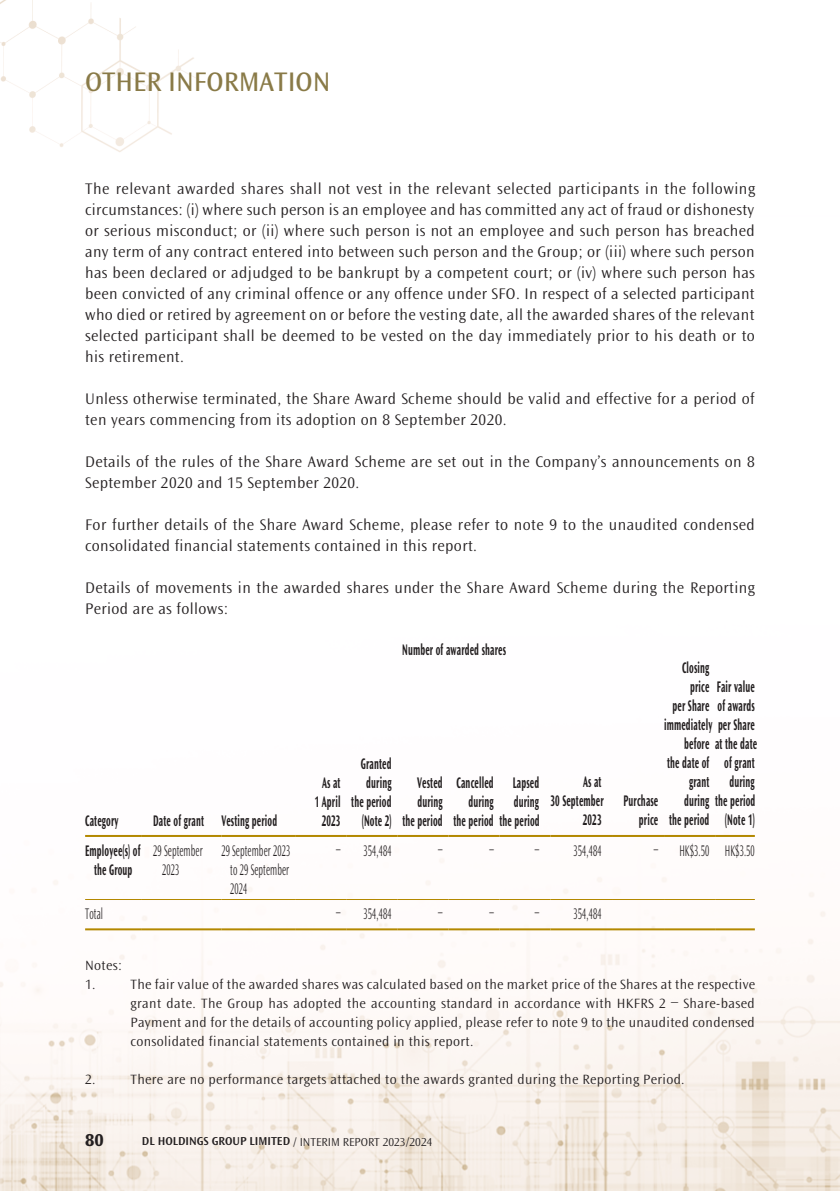
<style>
.page{position:relative;width:840px;height:1191px;background:#fff}
.page>*{position:absolute;margin:0;border:0;box-sizing:border-box;transform-origin:0 0}
.t1{font:28px "Ocean Sans Std";color:#897a47}
.t2{font:700 18px "Ocean Sans Std";color:#231f20}
.t3{font:300 16px/21px "Ocean Sans Std";letter-spacing:.025em;color:#231f20}
.t4{font:700 16px/19px "Ocean Sans Std";letter-spacing:.015em;color:#231f20;text-align:right;scale:.55 1}
.t5{font:300 16px/19px "Ocean Sans Std";letter-spacing:.025em;color:#231f20;scale:.55 1}
.t6{font:300 14px/19px "Ocean Sans Std";letter-spacing:.025em;color:#231f20}
.t7{font:300 12px "Ocean Sans Std";color:#231f20}
.s1{font-weight:600}
</style>
<div class="page">
<img style="left:0;top:0;width:839px;height:1191px">
<hr style="left:85px;top:835px;width:57px;height:2px;background:#b38800">
<hr style="left:142px;top:835px;width:79px;height:2px;background:#b38800">
<hr style="left:221px;top:835px;width:74px;height:2px;background:#b38800">
<hr style="left:295px;top:835px;width:51px;height:2px;background:#b38800">
<hr style="left:346px;top:835px;width:51px;height:2px;background:#b38800">
<hr style="left:397px;top:835px;width:51px;height:2px;background:#b38800">
<hr style="left:448px;top:835px;width:51px;height:2px;background:#b38800">
<hr style="left:499px;top:835px;width:51px;height:2px;background:#b38800">
<hr style="left:550px;top:835px;width:62px;height:2px;background:#b38800">
<hr style="left:612px;top:835px;width:51px;height:2px;background:#b38800">
<hr style="left:663px;top:835px;width:51px;height:2px;background:#b38800">
<hr style="left:714px;top:835px;width:40px;height:2px;background:#b38800">
<hr style="left:85px;top:899px;width:57px;height:1px;background:#b38800">
<hr style="left:142px;top:899px;width:79px;height:1px;background:#b38800">
<hr style="left:221px;top:899px;width:74px;height:1px;background:#b38800">
<hr style="left:295px;top:899px;width:51px;height:1px;background:#b38800">
<hr style="left:346px;top:899px;width:51px;height:1px;background:#b38800">
<hr style="left:397px;top:899px;width:51px;height:1px;background:#b38800">
<hr style="left:448px;top:899px;width:51px;height:1px;background:#b38800">
<hr style="left:499px;top:899px;width:51px;height:1px;background:#b38800">
<hr style="left:550px;top:899px;width:62px;height:1px;background:#b38800">
<hr style="left:612px;top:899px;width:51px;height:1px;background:#b38800">
<hr style="left:663px;top:899px;width:51px;height:1px;background:#b38800">
<hr style="left:714px;top:899px;width:40px;height:1px;background:#b38800">
<hr style="left:85px;top:928px;width:57px;height:2px;background:#b38800">
<hr style="left:142px;top:928px;width:79px;height:2px;background:#b38800">
<hr style="left:221px;top:928px;width:74px;height:2px;background:#b38800">
<hr style="left:295px;top:928px;width:51px;height:2px;background:#b38800">
<hr style="left:346px;top:928px;width:51px;height:2px;background:#b38800">
<hr style="left:397px;top:928px;width:51px;height:2px;background:#b38800">
<hr style="left:448px;top:928px;width:51px;height:2px;background:#b38800">
<hr style="left:499px;top:928px;width:51px;height:2px;background:#b38800">
<hr style="left:550px;top:928px;width:62px;height:2px;background:#b38800">
<hr style="left:612px;top:928px;width:51px;height:2px;background:#b38800">
<hr style="left:663px;top:928px;width:51px;height:2px;background:#b38800">
<hr style="left:714px;top:928px;width:40px;height:2px;background:#b38800">
<h1 class="t1" style="left:85px;top:66px;width:247px">OTHER INFORMATION</h1>
<p class="t3" style="left:85px;top:179px;width:671px;text-align:justify">The relevant awarded shares shall not vest in the relevant selected participants in the following circumstances: (i) where such person is an employee and has committed any act of fraud or dishonesty or serious misconduct; or (ii) where such person is not an employee and such person has breached any term of any contract entered into between such person and the Group; or (iii) where such person has been declared or adjudged to be bankrupt by a competent court; or (iv) where such person has been convicted of any criminal offence or any offence under SFO. In respect of a selected participant who died or retired by agreement on or before the vesting date, all the awarded shares of the relevant selected participant shall be deemed to be vested on the day immediately prior to his death or to his retirement.</p>
<p class="t3" style="left:85px;top:389px;width:670px">Unless otherwise terminated, the Share Award Scheme should be valid and effective for a period of ten years commencing from its adoption on 8 September 2020.</p>
<p class="t3" style="left:85px;top:452px;width:671px">Details of the rules of the Share Award Scheme are set out in the Company’s announcements on 8<br>September 2020 and 15 September 2020.</p>
<p class="t3" style="left:85px;top:515px;width:670px">For further details of the Share Award Scheme, please refer to note 9 to the unaudited condensed consolidated financial statements contained in this report.</p>
<p class="t3" style="left:85px;top:578px;width:670px">Details of movements in the awarded shares under the Share Award Scheme during the Reporting<br>Period are as follows:</p>
<p class="t4" style="left:402px;top:640px;width:190px">Number of awarded shares</p>
<p class="t4" style="left:85px;top:811px;width:62px">Category</p>
<p class="t4" style="left:153px;top:811px;width:227px">Date of grant Vesting period</p>
<p class="t4" style="left:314px;top:773px;width:48px;text-align:center">As at<br>1 April<br>2023</p>
<p class="t4" style="left:351px;top:754px;width:75px">Granted during the period (Note 2)</p>
<p class="t4" style="left:512px;top:773px;width:49px;text-align:left">Lapsed during</p>
<p class="t4" style="left:550px;top:773px;width:98px">As at<br>30 September<br>2023</p>
<p class="t4" style="left:402px;top:773px;width:75px">Vested during the period</p>
<p class="t4" style="left:456px;top:773px;width:69px">Cancelled</p>
<p class="t4" style="left:468px;top:792px;width:47px">during</p>
<p class="t4" style="left:453px;top:811px;width:158px">the period the period</p>
<p class="t4" style="left:681px;top:659px;width:51px">Closing</p>
<p class="t4" style="left:689px;top:678px;width:37px">price</p>
<p class="t4" style="left:672px;top:697px;width:68px">per Share</p>
<p class="t4" style="left:663px;top:716px;width:166px">immediately per Share</p>
<p class="t4" style="left:684px;top:734px;width:134px">before at the date</p>
<p class="t4" style="left:666px;top:754px;width:78px">the date of</p>
<p class="t4" style="left:688px;top:773px;width:38px">grant</p>
<p class="t4" style="left:683px;top:791px;width:131px">during the period</p>
<p class="t4" style="left:668px;top:811px;width:75px">the period</p>
<p class="t4" style="left:716px;top:678px;width:71px;text-align:left">Fair value of awards</p>
<p class="t4" style="left:723px;top:753px;width:57px;text-align:center">of grant during</p>
<p class="t4" style="left:724px;top:810px;width:56px">(Note 1)</p>
<p class="t4" style="left:623px;top:792px;width:65px">Purchase price</p>
<p class="t4" style="left:85px;top:841px;width:102px;text-align:center">Employee(s) of the Group</p>
<p class="t5" style="left:162px;top:841px;width:75px;text-indent:-9px">29 September<br>2023</p>
<p class="t5" style="left:230px;top:841px;width:111px;text-align:justify;text-indent:-9px">29 September 2023 to 29 September 2024</p>
<p class="t5" style="left:336px;top:841px;width:102px">– 354,484</p>
<p class="t5" style="left:438px;top:839px;width:10px">–</p>
<p class="t5" style="left:489px;top:839px;width:10px">–</p>
<p class="t5" style="left:534px;top:841px;width:123px">– 354,484</p>
<p class="t5" style="left:653px;top:841px;width:185px">– HK$3.50 HK$3.50</p>
<p class="t5" style="left:85px;top:904px;width:34px">Total</p>
<p class="t5" style="left:336px;top:904px;width:102px">– 354,484</p>
<p class="t5" style="left:438px;top:902px;width:10px">–</p>
<p class="t5" style="left:489px;top:902px;width:10px">–</p>
<p class="t5" style="left:534px;top:904px;width:123px">– 354,484</p>
<p class="t6" style="left:85px;top:956px;width:38px">Notes:<br>1.</p>
<p class="t6" style="left:130px;top:975px;width:626px;text-align:justify">The fair value of the awarded shares was calculated based on the market price of the Shares at the respective grant date. The Group has adopted the accounting standard in accordance with HKFRS 2 – Share-based Payment and for the details of accounting policy applied, please refer to note 9 to the unaudited condensed consolidated financial statements contained in this report.</p>
<p class="t6" style="left:85px;top:1070px;width:12px">2.</p>
<p class="t6" style="left:130px;top:1070px;width:555px">There are no performance targets attached to the awards granted during the Reporting Period.</p>
<p class="t2" style="left:85px;top:1130px;width:20px">80</p>
<p class="t7" style="left:142px;top:1135px;width:292px"><span class="s1">DL HOLDINGS GROUP LIMITED</span> / INTERIM REPORT 2023/2024</p>
</div>
